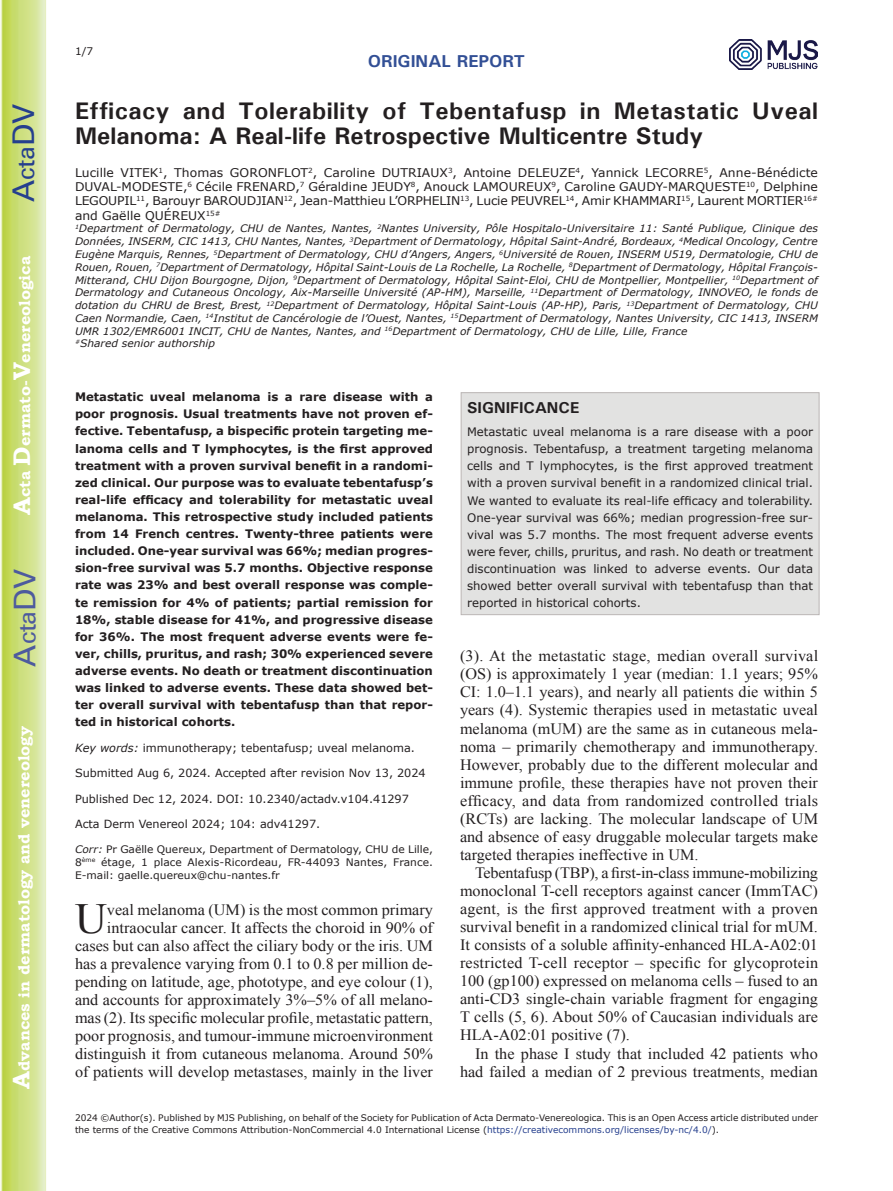
<style>
.page{position:relative;width:893px;height:1191px;background:#fff}
.page>*{position:absolute;margin:0;border:0;box-sizing:border-box;transform-origin:0 0}
.t1{font:42.9px "Times New Roman";color:#231f20}
.t2{font:30px "Univers";color:#4d5a9e}
.t3{font:30px "Univers";color:#253f8e}
.t4{font:700 24px/25.5px "Univers";letter-spacing:.02em;color:#231f20}
.t5{font:700 17.25px "Univers";color:#324f95}
.t6{font:15.75px/18px "Times New Roman";color:#231f20;text-align:right}
.t7{font:700 15.75px "Bookman Old Style";color:#fff}
.t8{font:700 15.75px "Univers";color:#231f20}
.t9{font:12px/14.4px "Verdana";letter-spacing:-.015em;color:#231f20;text-align:justify}
.t10{font:700 11.7px/17.1px "Verdana";color:#231f20;text-align:justify}
.t11{font:11.7px/17.1px "Verdana";color:#231f20;text-align:justify}
.t12{font:11.25px "Verdana";color:#231f20}
.t13{font:10.5px "Verdana";color:#231f20}
.t14{font:italic 10.35px/12.8px "Verdana";color:#231f20}
.t15{font:10.35px/12.8px "Verdana";color:#231f20;text-align:justify}
.t16{font:9px/12px "Verdana";color:#231f20}
.s1{font-size:24px}
.s2{font-style:italic}
.s3{color:#253f8e}
</style>
<div class="page">
<svg style="left:1px;top:0;width:45px;height:1191px;background:#cfe084"></svg>
<img style="left:729px;top:40px;width:89px;height:30px">
<div style="left:461px;top:392px;width:358px;height:223px;background:#e2e2e1;border:1px solid #bab5b4"></div>
<h2 class="t3" style="left:6px;top:202px;width:100px;rotate:-90deg">A<span class="s1">cta</span>DV</h2>
<p class="t7" style="left:15px;top:515px;width:260px;rotate:-90deg"><span class="s1">A</span>cta <span class="s1">D</span>ermato-<span class="s1">V</span>enereologica</p>
<h2 class="t2" style="left:7px;top:666px;width:100px;rotate:-90deg">A<span class="s1">cta</span>DV</h2>
<p class="t7" style="left:15px;top:1088px;width:364px;rotate:-90deg"><span class="s1">A</span>dvances in dermatology and venereology</p>
<p class="t13" style="left:75px;top:44px;width:20px">1/7</p>
<p class="t5" style="left:368px;top:50px;width:159px">ORIGINAL REPORT</p>
<h3 class="t4" style="left:75px;top:97px;width:744px">Efficacy and Tolerability of Tebentafusp in Metastatic Uveal<br>Melanoma: A Real-life Retrospective Multicentre Study</h3>
<p class="t9" style="left:75px;top:165px;width:744px">Lucille VITEK<sup>1</sup>, Thomas GORONFLOT<sup>2</sup>, Caroline DUTRIAUX<sup>3</sup>, Antoine DELEUZE<sup>4</sup>, Yannick LECORRE<sup>5</sup>, Anne-Bénédicte DUVAL-MODESTE,<sup>6</sup> Cécile FRENARD,<sup>7</sup> Géraldine JEUDY<sup>8</sup>, Anouck LAMOUREUX<sup>9</sup>, Caroline GAUDY-MARQUESTE<sup>10</sup>, Delphine LEGOUPIL<sup>11</sup>, Barouyr BAROUDJIAN<sup>12</sup>, Jean-Matthieu L’ORPHELIN<sup>13</sup>, Lucie PEUVREL<sup>14</sup>, Amir KHAMMARI<sup>15</sup>, Laurent MORTIER<sup>16# </sup>and Gaëlle QUÉREUX<sup>15#</sup></p>
<p class="t14" style="left:75px;top:222px;width:744px"><sup>1</sup>Department of Dermatology, CHU de Nantes, Nantes, <sup>2</sup>Nantes University, Pôle Hospitalo-Universitaire 11: Santé Publique, Clinique des Données, INSERM, CIC 1413, CHU Nantes, Nantes, <sup>3</sup>Department of Dermatology, Hôpital Saint-André, Bordeaux, <sup>4</sup>Medical Oncology, Centre Eugène Marquis, Rennes, <sup>5</sup>Department of Dermatology, CHU d’Angers, Angers, <sup>6</sup>Université de Rouen, INSERM U519, Dermatologie, CHU de Rouen, Rouen, <sup>7</sup>Department of Dermatology, Hôpital Saint-Louis de La Rochelle, La Rochelle, <sup>8</sup>Department of Dermatology, Hôpital François-Mitterand, CHU Dijon Bourgogne, Dijon, <sup>9</sup>Department of Dermatology, Hôpital Saint-Eloi, CHU de Montpellier, Montpellier, <sup>10</sup>Department of Dermatology and Cutaneous Oncology, Aix-Marseille Université (AP-HM), Marseille, <sup>11</sup>Department of Dermatology, INNOVEO, le fonds de dotation du CHRU de Brest, Brest, <sup>12</sup>Department of Dermatology, Hôpital Saint-Louis (AP-HP), Paris, <sup>13</sup>Department of Dermatology, CHU Caen Normandie, Caen, <sup>14</sup>Institut de Cancérologie de l’Ouest, Nantes, <sup>15</sup>Department of Dermatology, Nantes University, CIC 1413, INSERM UMR 1302/EMR6001 INCIT, CHU de Nantes, Nantes, and <sup>16</sup>Department of Dermatology, CHU de Lille, Lille, France<br><sup>#</sup>Shared senior authorship</p>
<p class="t10" style="left:75px;top:388px;width:359px">Metastatic uveal melanoma is a rare disease with a poor prognosis. Usual treatments have not proven ef&shy;fective. Tebentafusp, a bispecific protein targeting me&shy;lanoma cells and T lymphocytes, is the first approved treatment with a proven survival benefit in a randomi&shy;zed clinical. Our purpose was to evaluate tebentafusp’s real-life efficacy and tolerability for metastatic uveal melanoma. This retrospective study included patients from 14 French centres. Twenty-three patients were included. One-year survival was 66%; median progres&shy;sion-free survival was 5.7 months. Objective response rate was 23% and best overall response was comple&shy;te remission for 4% of patients; partial remission for 18%, stable disease for 41%, and progressive disease for 36%. The most frequent adverse events were fe&shy;ver, chills, pruritus, and rash; 30% experienced severe adverse events. No death or treatment discontinuation was linked to adverse events. These data showed bet&shy;ter overall survival with tebentafusp than that repor&shy;ted in historical cohorts.</p>
<p class="t12" style="left:75px;top:740px;width:341px"><span class="s2">Key words:</span> immunotherapy; tebentafusp; uveal melanoma.</p>
<p class="t12" style="left:75px;top:766px;width:352px">Submitted Aug 6, 2024. Accepted after revision Nov 13, 2024</p>
<p class="t12" style="left:75px;top:791px;width:335px">Published Dec 12, 2024. DOI: 10.2340/actadv.v104.41297</p>
<p class="t12" style="left:75px;top:817px;width:247px">Acta Derm Venereol 2024; 104: adv41297.</p>
<p class="t15" style="left:75px;top:843px;width:360px"><span class="s2">Corr:</span> Pr Gaëlle Quereux, Department of Dermatology, CHU de Lille, 8<sup>ème</sup> étage, 1 place Alexis-Ricordeau, FR-44093 Nantes, France.<br>E-mail: gaelle.quereux@chu-nantes.fr</p>
<h1 class="t1" style="left:75px;top:889px;width:33px">U</h1>
<p class="t6" style="left:75px;top:900px;width:360px">veal melanoma (UM) is the most common primary intraocular cancer. It affects the choroid in 90% of cases but can also affect the ciliary body or the iris. UM has a prevalence varying from 0.1 to 0.8 per million de&shy;pending on latitude, age, phototype, and eye colour (1), and accounts for approximately 3%–5% of all melano&shy;mas (2). Its specific molecular profile, metastatic pattern, poor prognosis, and tumour-immune microenvironment distinguish it from cutaneous melanoma. Around 50% of patients will develop metastases, mainly in the liver</p>
<p class="t8" style="left:467px;top:397px;width:114px">SIGNIFICANCE</p>
<p class="t11" style="left:467px;top:423px;width:347px">Metastatic uveal melanoma is a rare disease with a poor prognosis. Tebentafusp, a treatment targeting melanoma cells and T lymphocytes, is the first approved treatment with a proven survival benefit in a randomized clinical trial.<br>We wanted to evaluate its real-life efficacy and tolerability.<br>One-year survival was 66%; median progression-free sur&shy;vival was 5.7 months. The most frequent adverse events were fever, chills, pruritus, and rash. No death or treatment discontinuation was linked to adverse events. Our data showed better overall survival with tebentafusp than that reported in historical cohorts.</p>
<p class="t6" style="left:460px;top:647px;width:360px;text-align:justify">(3). At the metastatic stage, median overall survival (OS) is approximately 1 year (median: 1.1 years; 95% CI: 1.0–1.1 years), and nearly all patients die within 5 years (4). Systemic therapies used in metastatic uveal melanoma (mUM) are the same as in cutaneous mela&shy;noma – primarily chemotherapy and immunotherapy.<br>However, probably due to the different molecular and immune profile, these therapies have not proven their efficacy, and data from randomized controlled trials (RCTs) are lacking. The molecular landscape of UM and absence of easy druggable molecular targets make targeted therapies ineffective in UM.</p>
<p class="t6" style="left:460px;top:863px;width:360px;text-align:justify;text-indent:15px">Tebentafusp (TBP), a first-in-class immune-mobilizing monoclonal T-cell receptors against cancer (ImmTAC) agent, is the first approved treatment with a proven survival benefit in a randomized clinical trial for mUM.<br>It consists of a soluble affinity-enhanced HLA-A02:01 restricted T-cell receptor – specific for glycoprotein 100 (gp100) expressed on melanoma cells – fused to an anti-CD3 single-chain variable fragment for engaging T cells (5, 6). About 50% of Caucasian individuals are HLA-A02:01 positive (7).</p>
<p class="t6" style="left:460px;top:1044px;width:360px">In the phase I study that included 42 patients who had failed a median of 2 previous treatments, median</p>
<p class="t16" style="left:75px;top:1111px;width:744px">2024 ©Author(s). Published by MJS Publishing, on behalf of the Society for Publication of Acta Dermato-Venereologica. This is an Open Access article distributed under the terms of the Creative Commons Attribution-NonCommercial 4.0 International License (<span class="s3">https://creativecommons.org/licenses/by-nc/4.0/</span>).</p>
</div>
